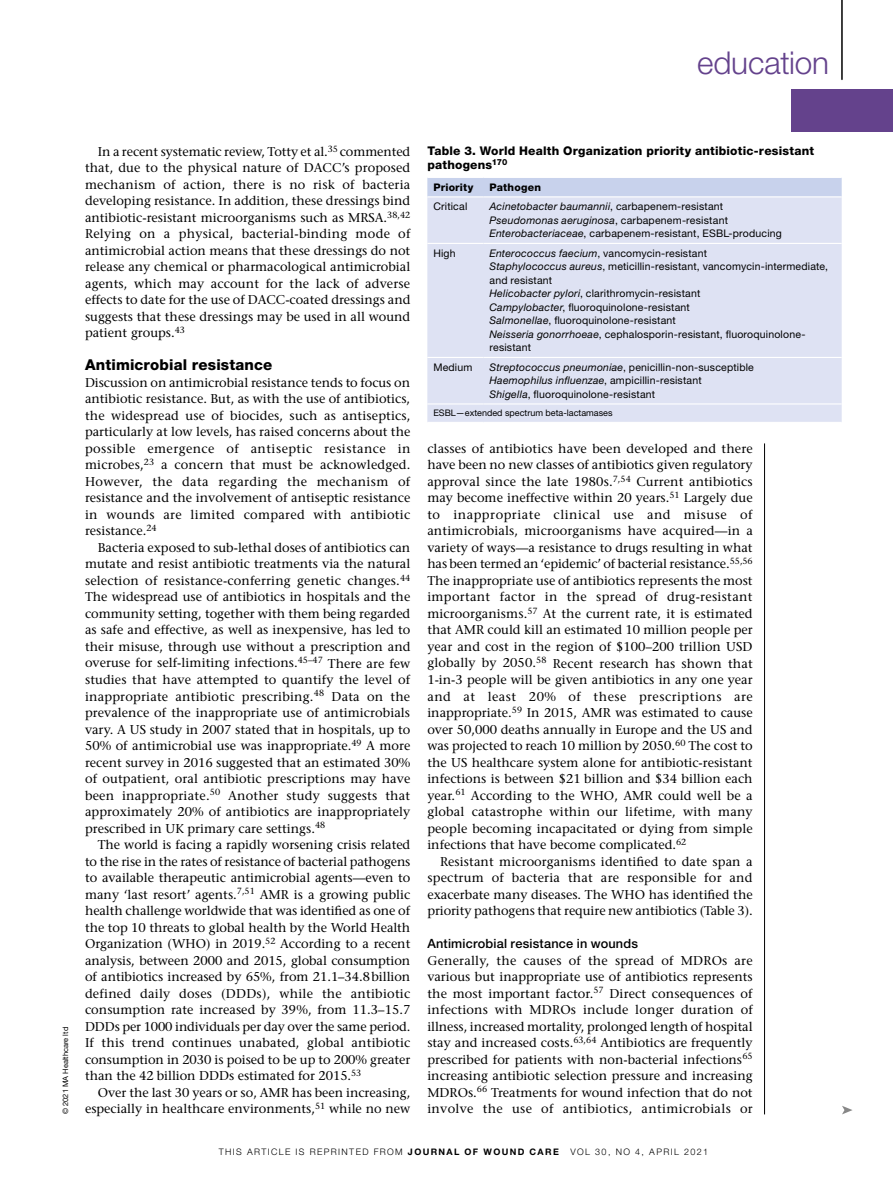
<style>
.page{position:relative;width:893px;height:1191px;background:#fff}
.page>*{position:absolute;margin:0;border:0;box-sizing:border-box;transform-origin:0 0}
.t1{font:300 31.5px "Helvetica Neue LT Std";letter-spacing:-.005em;color:#64428c}
.t2{font:800 15px "Helvetica Neue LT Std";letter-spacing:.01em;color:#000}
.t3{font:500 12.75px/16.5px "Stone Serif Std";color:#000;text-align:justify}
.t4{font:500 12.75px "Helvetica Neue LT Std";letter-spacing:.015em;color:#000}
.t5{font:800 12px/13.5px "Helvetica Neue LT Std";letter-spacing:.02em;color:#000}
.t6{font:10.5px/13.5px "Helvetica Neue LT Std";letter-spacing:.02em;color:#000}
.t7{font:800 10.5px "Helvetica Neue LT Std";letter-spacing:.02em;color:#000}
.t8{font:300 9px "Helvetica Neue LT Std";letter-spacing:.15em;color:#000}
.t9{font:9px "Helvetica Neue LT Std";color:#000}
.t10{font:7.5px "Helvetica Neue LT Std";color:#000}
.s1{font-style:italic}
.s2{font-weight:700}
</style>
<div class="page">
<hr style="left:842px;top:0;width:1px;height:80px;background:#000">
<div style="left:791px;top:89px;width:102px;height:43px;background:#64428c"></div>
<svg style="left:842px;top:1106px;width:11px;height:8px"></svg>
<hr style="left:764px;top:443px;width:1px;height:671px;background:#000">
<div style="left:427px;top:178px;width:415px;height:18px;background:#c8d2ec"></div>
<div style="left:427px;top:197px;width:415px;height:225px;background:#dee2f3"></div>
<hr style="left:427px;top:243px;width:56px;height:1px;background:#fff">
<hr style="left:427px;top:357px;width:56px;height:1px;background:#fff">
<hr style="left:427px;top:403px;width:56px;height:1px;background:#fff">
<hr style="left:483px;top:403px;width:359px;height:1px;background:#fff">
<hr style="left:483px;top:243px;width:359px;height:1px;background:#fff">
<hr style="left:483px;top:357px;width:359px;height:1px;background:#fff">
<h1 class="t1" style="left:697px;top:44px;width:134px">education</h1>
<p class="t10" style="left:61px;top:1114px;width:88px;rotate:-90deg">© 2021 MA Healthcare ltd</p>
<p class="t3" style="left:85px;top:143px;width:327px;text-indent:13px">In a recent systematic review, Totty et al.<sup>35</sup> commented that, due to the physical nature of DACC’s proposed mechanism of action, there is no risk of bacteria developing resistance. In addition, these dressings bind antibiotic-resistant microorganisms such as MRSA.<sup>38,42<br></sup>Relying on a physical, bacterial-binding mode of antimicrobial action means that these dressings do not release any chemical or pharmacological antimicrobial agents, which may account for the lack of adverse effects to date for the use of DACC-coated dressings and suggests that these dressings may be used in all wound patient groups.<sup>43</sup></p>
<p class="t2" style="left:85px;top:356px;width:189px">Antimicrobial resistance</p>
<p class="t3" style="left:85px;top:374px;width:327px">Discussion on antimicrobial resistance tends to focus on antibiotic resistance. But, as with the use of antibiotics, the widespread use of biocides, such as antiseptics, particularly at low levels, has raised concerns about the possible emergence of antiseptic resistance in microbes,<sup>23</sup> a concern that must be acknowledged.<br>However, the data regarding the mechanism of resistance and the involvement of antiseptic resistance in wounds are limited compared with antibiotic resistance.<sup>24</sup></p>
<p class="t3" style="left:85px;top:539px;width:327px;text-indent:13px">Bacteria exposed to sub-lethal doses of antibiotics can mutate and resist antibiotic treatments via the natural selection of resistance-conferring genetic changes.<sup>44<br></sup>The widespread use of antibiotics in hospitals and the community setting, together with them being regarded as safe and effective, as well as inexpensive, has led to their misuse, through use without a prescription and overuse for self-limiting infections.<sup>45–47</sup> There are few studies that have attempted to quantify the level of inappropriate antibiotic prescribing.<sup>48</sup> Data on the prevalence of the inappropriate use of antimicrobials vary. A US study in 2007 stated that in hospitals, up to 50% of antimicrobial use was inappropriate.<sup>49</sup> A more recent survey in 2016 suggested that an estimated 30% of outpatient, oral antibiotic prescriptions may have been inappropriate.<sup>50</sup> Another study suggests that approximately 20% of antibiotics are inappropriately prescribed in UK primary care settings.<sup>48</sup></p>
<p class="t3" style="left:85px;top:836px;width:327px;text-indent:13px">The world is facing a rapidly worsening crisis related to the rise in the rates of resistance of bacterial pathogens to available therapeutic antimicrobial agents—even to many ‘last resort’ agents.<sup>7,51</sup> AMR is a growing public health challenge worldwide that was identified as one of the top 10 threats to global health by the World Health Organization (WHO) in 2019.<sup>52</sup> According to a recent analysis, between 2000 and 2015, global consumption of antibiotics increased by 65%, from 21.1–34.8billion defined daily doses (DDDs), while the antibiotic consumption rate increased by 39%, from 11.3–15.7<br>DDDs per 1000 individuals per day over the same period.<br>If this trend continues unabated, global antibiotic consumption in 2030 is poised to be up to 200% greater than the 42 billion DDDs estimated for 2015.<sup>53</sup></p>
<p class="t3" style="left:85px;top:1084px;width:327px;text-align:right">Over the last 30 years or so, AMR has been increasing, especially in healthcare environments,<sup>51</sup> while no new</p>
<p class="t5" style="left:427px;top:144px;width:388px">Table 3. World Health Organization priority antibiotic-resistant pathogens<sup>170</sup></p>
<p class="t7" style="left:433px;top:181px;width:42px">Priority</p>
<p class="t7" style="left:489px;top:181px;width:53px">Pathogen</p>
<p class="t6" style="left:433px;top:200px;width:36px">Critical</p>
<p class="t6" style="left:489px;top:200px;width:294px"><span class="s1">Acinetobacter baumannii</span>, carbapenem-resistant<br><span class="s1">Pseudomonas aeruginosa</span>, carbapenem-resistant<br><span class="s1">Enterobacteriaceae</span>, carbapenem-resistant, ESBL-producing</p>
<p class="t6" style="left:433px;top:246px;width:24px">High</p>
<p class="t6" style="left:489px;top:246px;width:340px"><span class="s1">Enterococcus faecium</span>, vancomycin-resistant<br><span class="s1">Staphylococcus aureus</span>, meticillin-resistant, vancomycin-intermediate, and resistant<br><span class="s1">Helicobacter pylori</span>, clarithromycin-resistant<br><span class="s1">Campylobacter</span>, fluoroquinolone-resistant<br><span class="s1">Salmonellae</span>, fluoroquinolone-resistant<br><span class="s1">Neisseria gonorrhoeae</span>, cephalosporin-resistant, fluoroquinolone&shy;resistant</p>
<p class="t6" style="left:433px;top:360px;width:41px">Medium</p>
<p class="t6" style="left:489px;top:360px;width:266px"><span class="s1">Streptococcus pneumoniae</span>, penicillin-non-susceptible<br><span class="s1">Haemophilus influenzae</span>, ampicillin-resistant<br><span class="s1">Shigella</span>, fluoroquinolone-resistant</p>
<p class="t9" style="left:433px;top:408px;width:181px">ESBL—extended spectrum beta-lactamases</p>
<p class="t3" style="left:427px;top:440px;width:327px">classes of antibiotics have been developed and there have been no new classes of antibiotics given regulatory approval since the late 1980s.<sup>7,54</sup> Current antibiotics may become ineffective within 20 years.<sup>51</sup> Largely due to inappropriate clinical use and misuse of antimicrobials, microorganisms have acquired—in a variety of ways—a resistance to drugs resulting in what has been termed an ‘epidemic’ of bacterial resistance.<sup>55,56<br></sup>The inappropriate use of antibiotics represents the most important factor in the spread of drug-resistant microorganisms.<sup>57</sup> At the current rate, it is estimated that AMR could kill an estimated 10 million people per year and cost in the region of $100–200 trillion USD globally by 2050.<sup>58</sup> Recent research has shown that 1-in-3 people will be given antibiotics in any one year and at least 20% of these prescriptions are inappropriate.<sup>59</sup> In 2015, AMR was estimated to cause over 50,000 deaths annually in Europe and the US and was projected to reach 10 million by 2050.<sup>60</sup> The cost to the US healthcare system alone for antibiotic-resistant infections is between $21 billion and $34 billion each year.<sup>61</sup> According to the WHO, AMR could well be a global catastrophe within our lifetime, with many people becoming incapacitated or dying from simple infections that have become complicated.<sup>62</sup></p>
<p class="t3" style="left:427px;top:853px;width:327px;text-indent:13px">Resistant microorganisms identified to date span a spectrum of bacteria that are responsible for and exacerbate many diseases. The WHO has identified the priority pathogens that require new antibiotics (Table 3).</p>
<p class="t4" style="left:427px;top:936px;width:212px">Antimicrobial resistance in wounds</p>
<p class="t3" style="left:427px;top:952px;width:327px">Generally, the causes of the spread of MDROs are various but inappropriate use of antibiotics represents the most important factor.<sup>57</sup> Direct consequences of infections with MDROs include longer duration of illness, increased mortality, prolonged length of hospital stay and increased costs.<sup>63,64</sup> Antibiotics are frequently prescribed for patients with non-bacterial infections<sup>65 </sup>increasing antibiotic selection pressure and increasing MDROs.<sup>66</sup> Treatments for wound infection that do not involve the use of antibiotics, antimicrobials or</p>
<p class="t8" style="left:219px;top:1146px;width:341px">THIS ARTICLE IS REPRINTED FROM <span class="s2">JOURNAL OF WOUND CARE</span></p>
<p class="t8" style="left:571px;top:1146px;width:139px">VOL 30, NO 4, APRIL 2021</p>
</div>
